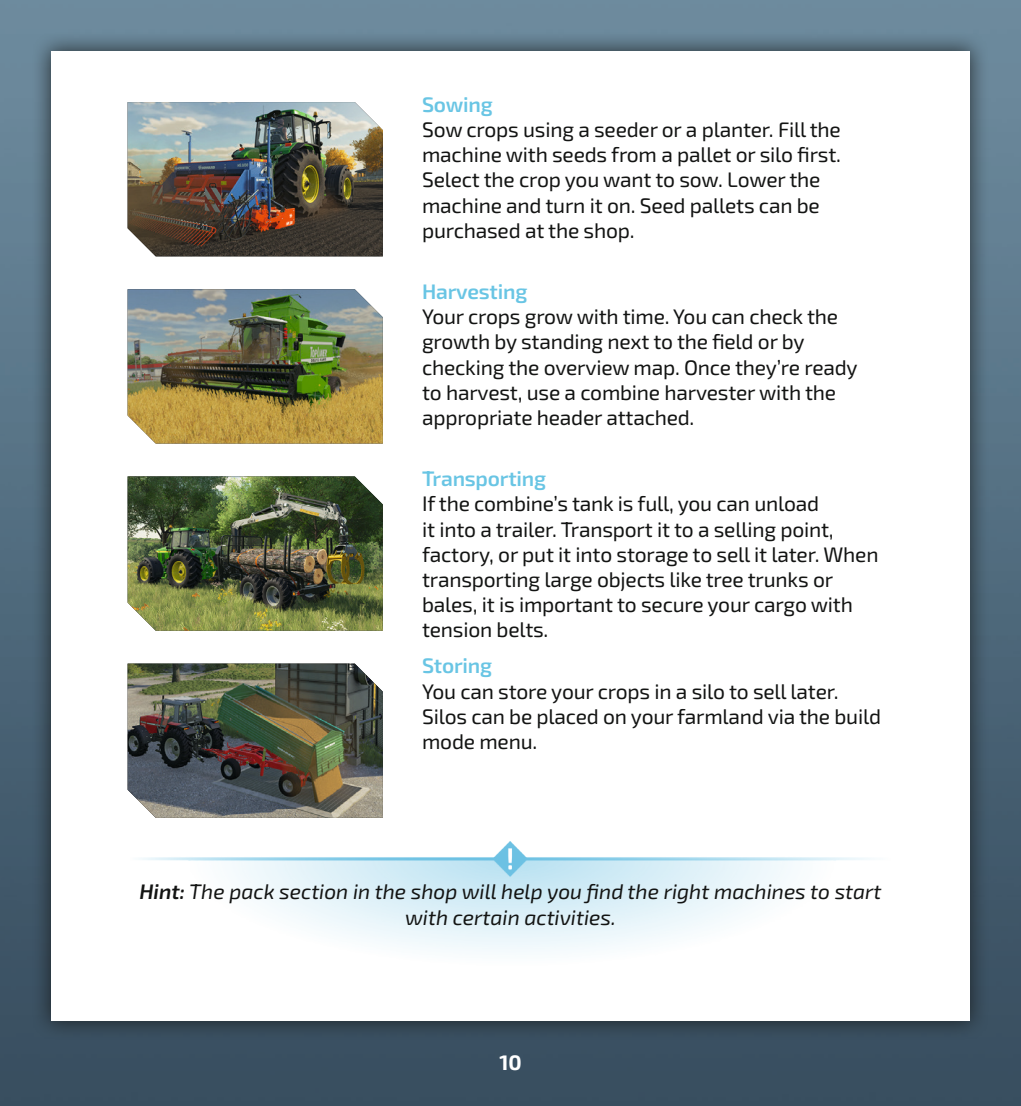
<style>
.page{position:relative;width:1021px;height:1106px;background:#fff}
.page>*{position:absolute;margin:0;border:0;box-sizing:border-box;transform-origin:0 0}
.Basic_0mm{font:21px/25.2px "Exo 2";letter-spacing:-.01em;color:#131413}
.Text_Subheadline{font:italic 21px/25.2px "Exo 2";color:#131413;text-align:center}
.t1{font:700 21px "Exo 2";color:#fff}
.s1{font-weight:600;color:#69c5e4}
.s2{font-weight:600}
</style>
<div class="page">
<img style="left:0;top:0;width:1020px;height:1106px">
<div style="left:31px;top:31px;width:958px;height:1009px;background:#131413;opacity:.75"></div>
<div style="left:51px;top:51px;width:918px;height:969px;background:#fff"></div>
<img style="left:128px;top:102px;width:255px;height:154px">
<img style="left:128px;top:289px;width:255px;height:154px">
<img style="left:128px;top:476px;width:255px;height:154px">
<img style="left:128px;top:663px;width:255px;height:155px">
<p class="Basic_0mm" style="left:422px;top:91px;width:420px"><span class="s1">Sowing<br></span>Sow crops using a seeder or a planter. Fill the machine with seeds from a pallet or silo first.<br>Select the crop you want to sow. Lower the machine and turn it on. Seed pallets can be purchased at the shop.</p>
<p class="Basic_0mm" style="left:422px;top:278px;width:437px"><span class="s1">Harvesting<br></span>Your crops grow with time. You can check the growth by standing next to the field or by checking the overview map. Once they’re ready to harvest, use a combine harvester with the appropriate header attached.</p>
<p class="Basic_0mm" style="left:422px;top:465px;width:458px"><span class="s1">Transporting<br></span>If the combine’s tank is full, you can unload<br>it into a trailer. Transport it to a selling point, factory, or put it into storage to sell it later. When transporting large objects like tree trunks or bales, it is important to secure your cargo with tension belts.</p>
<p class="Basic_0mm" style="left:422px;top:652px;width:460px"><span class="s1">Storing<br></span>You can store your crops in a silo to sell later.<br>Silos can be placed on your farmland via the build mode menu.</p>
<p class="Text_Subheadline" style="left:139px;top:878px;width:743px"><span class="s2">Hint:</span> The pack section in the shop will help you find the right machines to start with certain activities.</p>
<p class="t1" style="left:499px;top:1047px;width:24px">10</p>
</div>
